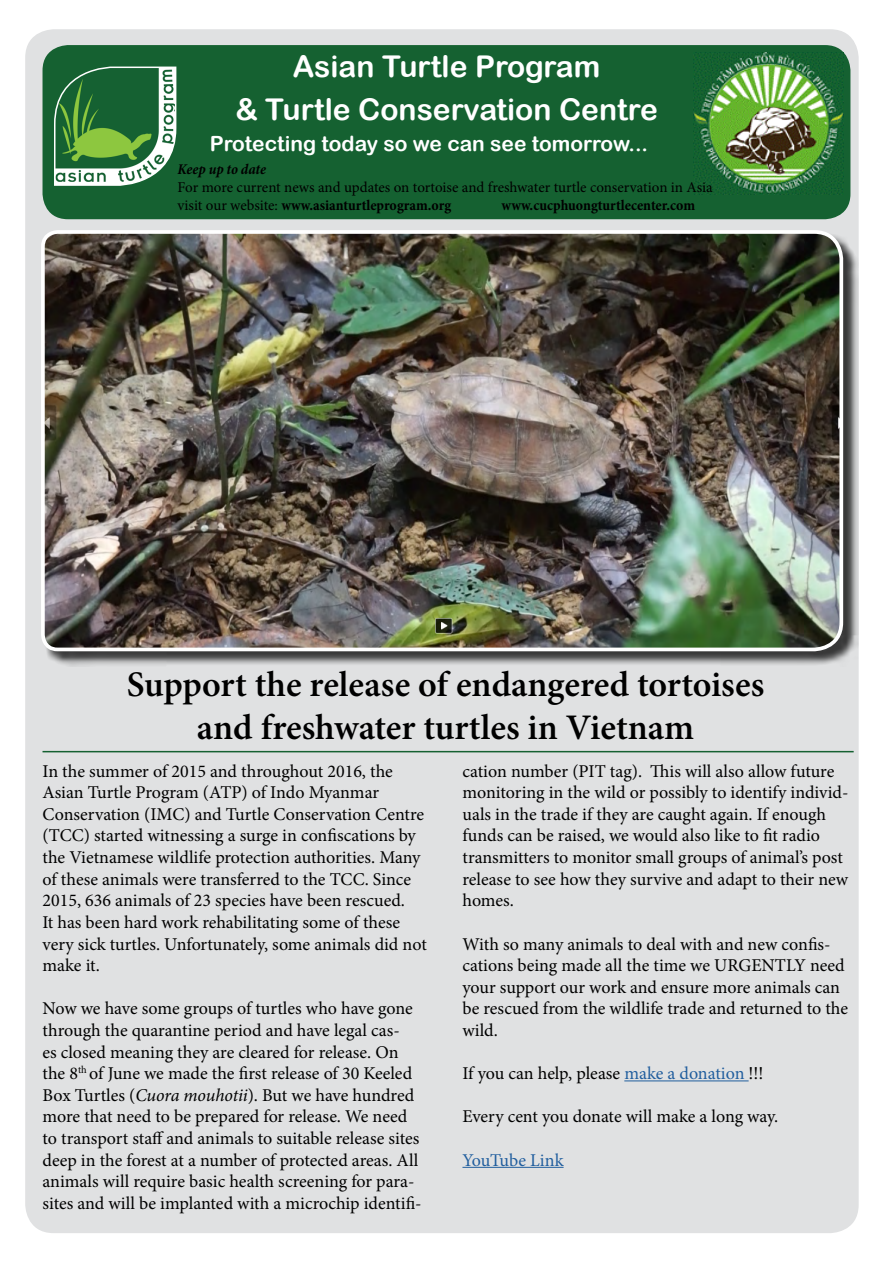
<style>
.page{position:relative;width:893px;height:1263px;background:#fff}
.page>*{position:absolute;margin:0;border:0;box-sizing:border-box;transform-origin:0 0}
.t1{font:600 36px/43.2px "Minion Pro";color:#000;text-align:center}
.t2{font:30px/43.2px "Arial Rounded MT Bold";color:#fff;text-align:center}
.t3{font:21px "Arial Rounded MT Bold";color:#fff}
.t4{font:18px/21.6px "Minion Pro";color:#000}
.t5{font:18px "Minion Pro";color:#215e9e}
.t6{font:15px/18px "Minion Pro";letter-spacing:-.005em;color:#000}
.t7{font:700 condensed 15px "Minion Pro";color:#000}
.t8{font:italic 700 condensed 15px "Minion Pro";letter-spacing:-.005em;color:#000}
.s1{font-weight:700;font-stretch:condensed}
.s2{font-style:italic}
.s3{color:#215e9e}
</style>
<div class="page">
<div style="left:25px;top:29px;width:834px;height:1204px;background:#e0e1e2;border-radius:28px"></div>
<hr style="left:43px;top:751px;width:811px;height:1px;background:#156131">
<div style="left:43px;top:232px;width:815px;height:435px;background:#000;opacity:.75"></div>
<img style="left:41px;top:230px;width:804px;height:423px">
<div style="left:43px;top:45px;width:807px;height:174px;background:#156131;border-radius:26px"></div>
<svg style="left:54px;top:66px;width:123px;height:120px"></svg>
<img style="left:694px;top:52px;width:150px;height:142px">
<hr style="left:624px;top:1080px;width:125px;height:1px;background:#215e9e">
<hr style="left:462px;top:1167px;width:102px;height:1px;background:#215e9e">
<h2 class="t2" style="left:235px;top:44px;width:424px">Asian Turtle Program<br>&amp; Turtle Conservation Centre</h2>
<p class="t3" style="left:210px;top:131px;width:440px">Protecting today so we can see tomorrow...</p>
<p class="t8" style="left:178px;top:159px;width:90px">Keep up to date</p>
<p class="t6" style="left:178px;top:179px;width:537px">For more current news and updates on tortoise and freshwater turtle conservation in Asia visit our website: <span class="s1">www.asianturtleprogram.org</span></p>
<p class="t7" style="left:502px;top:195px;width:195px">www.cucphuongturtlecenter.com</p>
<h1 class="t1" style="left:127px;top:663px;width:639px">Support the release of endangered tortoises and freshwater turtles in Vietnam</h1>
<p class="t4" style="left:43px;top:760px;width:386px">In the summer of 2015 and throughout 2016, the Asian Turtle Program (ATP) of Indo Myanmar Conservation (IMC) and Turtle Conservation Centre (TCC) started witnessing a surge in confiscations by the Vietnamese wildlife protection authorities. Many of these animals were transferred to the TCC. Since 2015, 636 animals of 23 species have been rescued.<br>It has been hard work rehabilitating some of these very sick turtles. Unfortunately, some animals did not make it.</p>
<p class="t4" style="left:43px;top:998px;width:381px">Now we have some groups of turtles who have gone through the quarantine period and have legal cas-<br>es closed meaning they are cleared for release. On the 8<sup>th</sup> of June we made the first release of 30 Keeled Box Turtles (<span class="s2">Cuora mouhotii</span>). But we have hundred more that need to be prepared for release. We need to transport staff and animals to suitable release sites deep in the forest at a number of protected areas. All animals will require basic health screening for para&shy;sites and will be implanted with a microchip identifi-</p>
<p class="t4" style="left:462px;top:760px;width:387px">cation number (PIT tag). This will also allow future monitoring in the wild or possibly to identify individ&shy;uals in the trade if they are caught again. If enough funds can be raised, we would also like to fit radio transmitters to monitor small groups of animal’s post release to see how they survive and adapt to their new homes.</p>
<p class="t4" style="left:462px;top:933px;width:387px">With so many animals to deal with and new confis&shy;cations being made all the time we URGENTLY need your support our work and ensure more animals can be rescued from the wildlife trade and returned to the wild.</p>
<p class="t4" style="left:462px;top:1063px;width:303px">If you can help, please <span class="s3">make a donation</span> !!!</p>
<p class="t4" style="left:462px;top:1106px;width:317px">Every cent you donate will make a long way.</p>
<p class="t5" style="left:462px;top:1148px;width:103px">YouTube Link</p>
</div>
